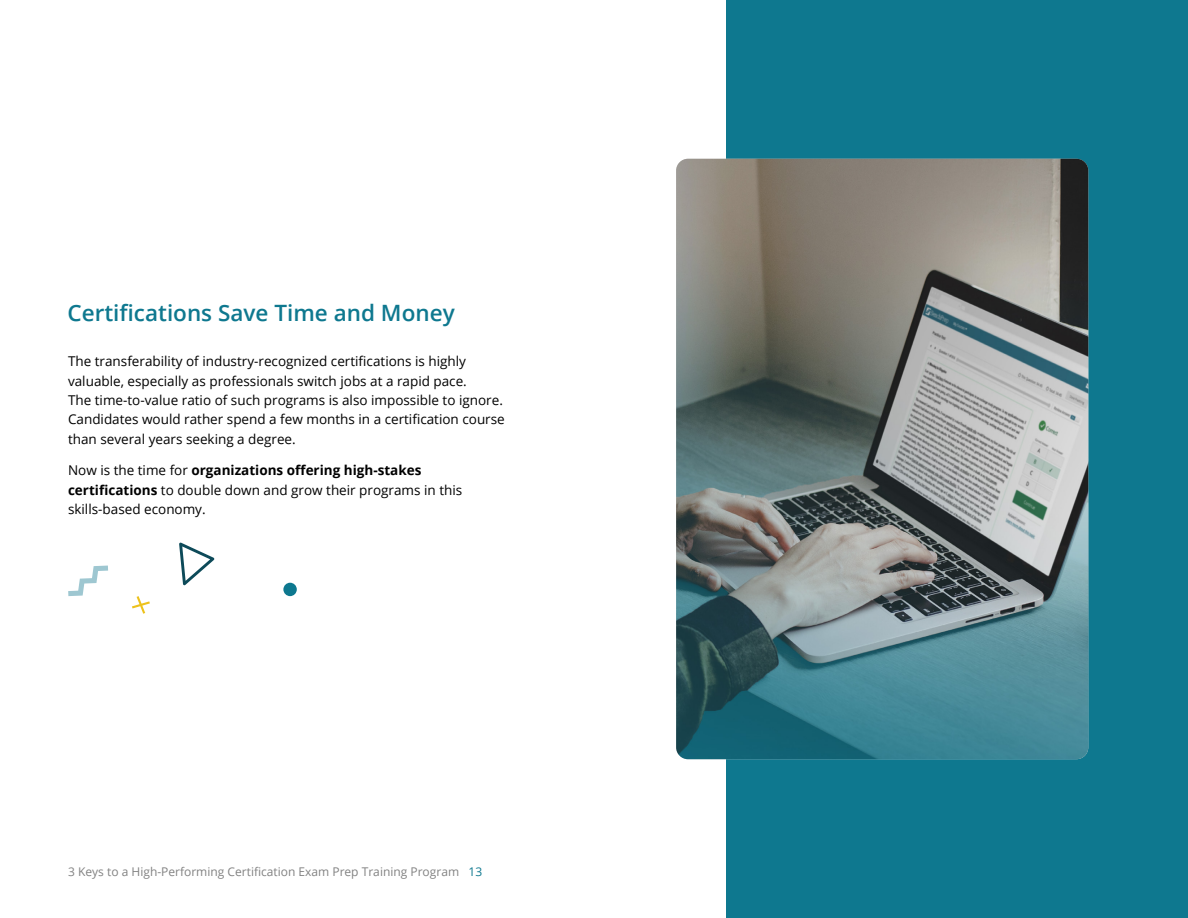
<style>
.page{position:relative;width:1188px;height:918px;background:#fff}
.page>*{position:absolute;margin:0;border:0;box-sizing:border-box;transform-origin:0 0}
.t1{font:600 22.5px "Open Sans";color:#0e788f}
.t2{font:13.5px/19.5px "Open Sans";color:#000}
.t3{font:12px "Open Sans";color:#828282}
.s1{font-weight:700}
.s2{color:#0e788f}
</style>
<div class="page">
<div style="left:727px;top:0;width:461px;height:918px;background:#0e788f"></div>
<img style="left:676px;top:159px;width:412px;height:600px">
<svg style="left:132px;top:596px;width:18px;height:18px"></svg>
<svg style="left:68px;top:566px;width:40px;height:30px"></svg>
<svg style="left:179px;top:543px;width:35px;height:42px"></svg>
<div style="left:283px;top:583px;width:14px;height:13px;background:#0d788f;border-radius:50%"></div>
<h1 class="t1" style="left:68px;top:298px;width:389px">Certifications Save Time and Money</h1>
<p class="t2" style="left:68px;top:351px;width:438px">The transferability of industry-recognized certifications is highly valuable, especially as professionals switch jobs at a rapid pace.<br>The time-to-value ratio of such programs is also impossible to ignore.<br>Candidates would rather spend a few months in a certification course than several years seeking a degree.</p>
<p class="t2" style="left:68px;top:460px;width:396px">Now is the time for <span class="s1">organizations offering high-stakes certifications</span> to double down and grow their programs in this skills-based economy.</p>
<p class="t3" style="left:68px;top:864px;width:416px">3 Keys to a High-Performing Certification Exam Prep Training Program <span class="s2">13</span></p>
</div>
